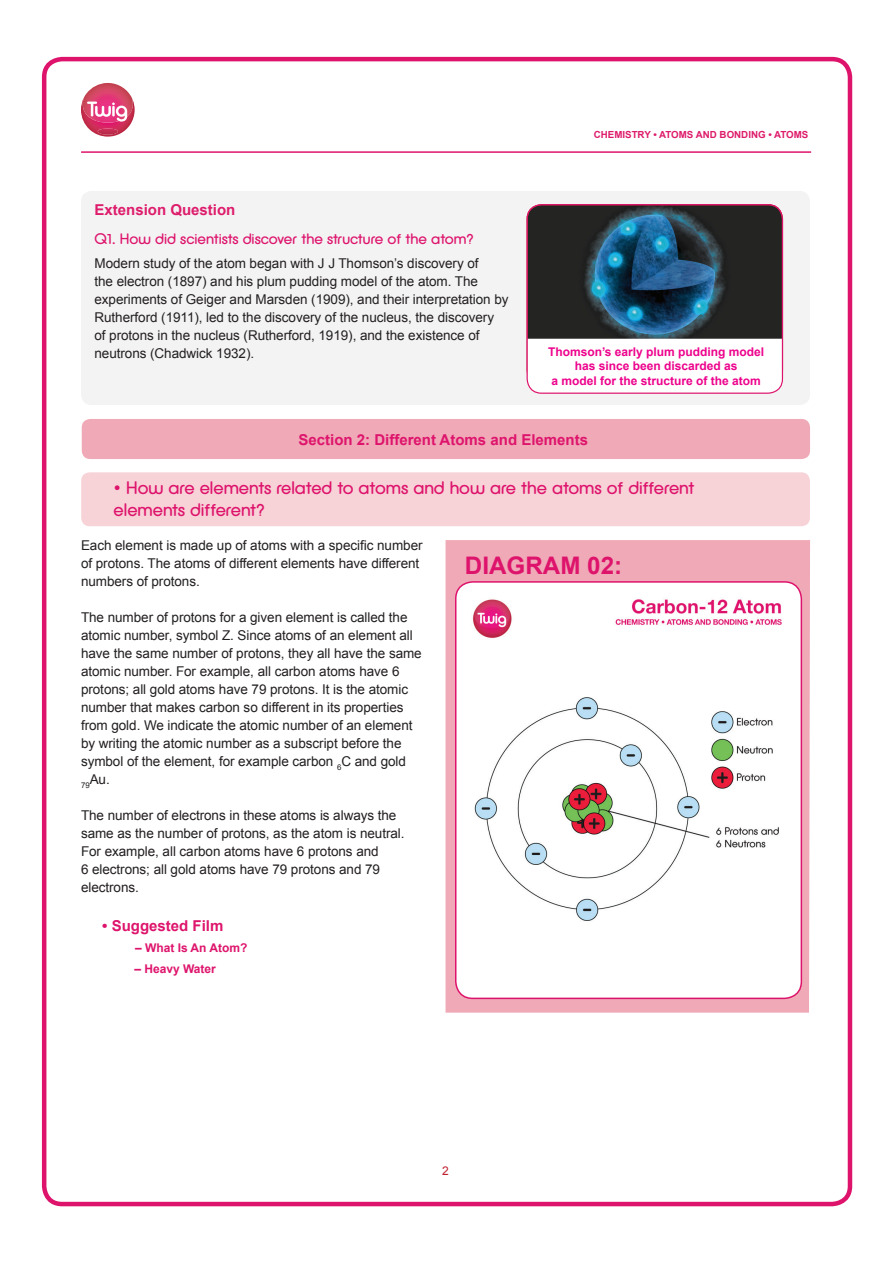
<style>
.page{position:relative;width:893px;height:1263px;background:#fff}
.page>*{position:absolute;margin:0;border:0;box-sizing:border-box;transform-origin:0 0}
.t1{font:700 24.15px "Arial";color:#de146c}
.t2{font:18px/21.6px "Defused";color:#de146c}
.t3{font:15px "Defused";color:#de146c}
.t4{font:700 15px "Arial";color:#de146c}
.t5{font:700 15px "Arial";color:#de1c6b}
.t6{font:13.5px/18px "Arial";letter-spacing:-.005em;color:#231f20}
.t7{font:700 12px/14.4px "Arial";color:#ed028c;text-align:center}
.t8{font:700 12px "Arial";color:#de146c}
.t9{font:12px "Arial";color:#c02030}
.t10{font:700 9.75px "Arial";color:#de1c6b}
</style>
<div class="page">
<div style="left:42px;top:57px;width:810px;height:1149px;border:4px solid #de146c;border-radius:18px"></div>
<hr style="left:81px;top:151px;width:730px;height:2px;background:#de146c">
<div style="left:81px;top:191px;width:729px;height:214px;background:#f3f3f4;border-radius:11px"></div>
<img style="left:528px;top:205px;width:254px;height:134px">
<div style="left:528px;top:339px;width:254px;height:53px;background:#fff"></div>
<div style="left:526px;top:204px;width:257px;height:190px;border:1px solid #de146c;border-radius:14px"></div>
<div style="left:81px;top:472px;width:729px;height:54px;background:#f7d3d8;border-radius:9px"></div>
<div style="left:82px;top:419px;width:728px;height:40px;background:#f0a9b7;border-radius:9px"></div>
<div style="left:445px;top:540px;width:365px;height:473px;background:#f0a9b7"></div>
<img style="left:456px;top:582px;width:345px;height:416px">
<div style="left:455px;top:581px;width:347px;height:418px;border:2px solid #de146c;border-radius:17px"></div>
<img style="left:98px;top:129px;width:20px;height:6px">
<img style="left:83px;top:91px;width:50px;height:32px">
<svg style="left:84px;top:83px;width:43px;height:39px"></svg>
<p class="t5" style="left:94px;top:200px;width:142px">Extension Question</p>
<p class="t3" style="left:94px;top:230px;width:381px">Q1. How did scientists discover the structure of the atom?</p>
<p class="t6" style="left:94px;top:255px;width:416px">Modern study of the atom began with J J Thomson’s discovery of<br>the electron (1897) and his plum pudding model of the atom. The experiments of Geiger and Marsden (1909), and their interpretation by Rutherford (1911), led to the discovery of the nucleus, the discovery of protons in the nucleus (Rutherford, 1919), and the existence of neutrons (Chadwick 1932).</p>
<p class="t10" style="left:594px;top:128px;width:216px">CHEMISTRY • ATOMS AND BONDING • ATOMS</p>
<p class="t7" style="left:548px;top:345px;width:218px">Thomson’s early plum pudding model has since been discarded as<br>a model for the structure of the atom</p>
<p class="t4" style="left:298px;top:429px;width:291px">Section 2: Different Atoms and Elements</p>
<h2 class="t2" style="left:114px;top:477px;width:582px">• How are elements related to atoms and how are the atoms of different elements different?</h2>
<p class="t6" style="left:81px;top:536px;width:343px">Each element is made up of atoms with a specific number of protons. The atoms of different elements have different numbers of protons.</p>
<p class="t6" style="left:81px;top:608px;width:342px">The number of protons for a given element is called the atomic number, symbol Z. Since atoms of an element all have the same number of protons, they all have the same atomic number. For example, all carbon atoms have 6 protons; all gold atoms have 79 protons. It is the atomic number that makes carbon so different in its properties from gold. We indicate the atomic number of an element by writing the atomic number as a subscript before the symbol of the element, for example carbon <sub>6</sub>C and gold <sub>79</sub>Au.</p>
<p class="t6" style="left:81px;top:806px;width:325px">The number of electrons in these atoms is always the same as the number of protons, as the atom is neutral.<br>For example, all carbon atoms have 6 protons and<br>6 electrons; all gold atoms have 79 protons and 79 electrons.</p>
<p class="t4" style="left:102px;top:916px;width:123px">• Suggested Film</p>
<p class="t8" style="left:135px;top:940px;width:114px">– What Is An Atom?</p>
<p class="t8" style="left:134px;top:961px;width:83px">– Heavy Water</p>
<h1 class="t1" style="left:465px;top:549px;width:159px">DIAGRAM 02:</h1>
<p class="t9" style="left:442px;top:1163px;width:8px">2</p>
</div>
